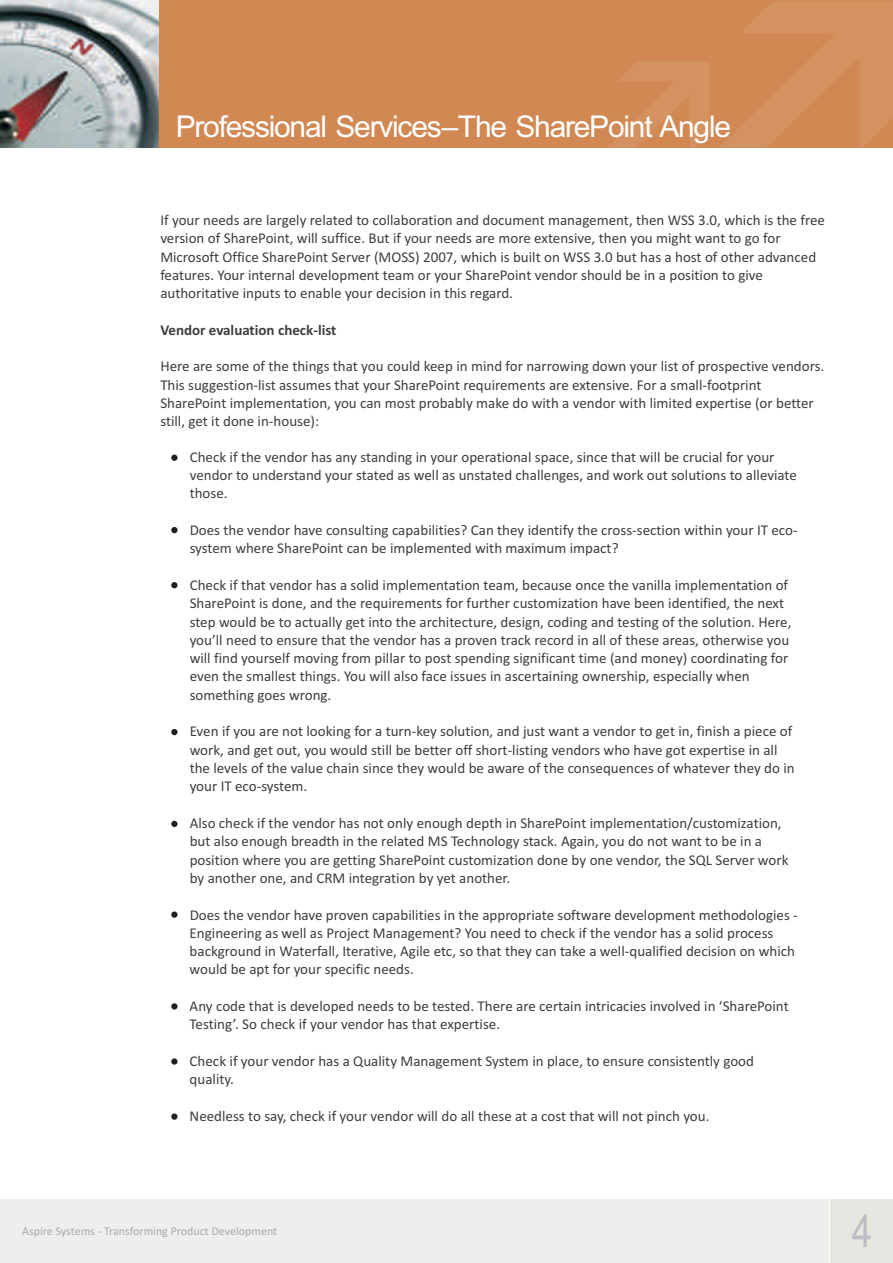
<style>
.page{position:relative;width:893px;height:1263px;background:#fff}
.page>*{position:absolute;margin:0;border:0;box-sizing:border-box;transform-origin:0 0}
.t1{font:45px "Arial Narrow";color:#bcbdc0}
.t2{font:30px "Arial";letter-spacing:-.04em;color:#fff}
.t3{font:15px/18.3px "Calibri";color:#3e3e3f}
.t4{font:700 15px "Calibri";color:#3e3e3f}
.t5{font:12px "Calibri";color:#a8a9ad}
</style>
<div class="page">
<img style="left:0;top:0;width:158px;height:148px">
<div style="left:0;top:1199px;width:893px;height:64px;background:#edefed"></div>
<div style="left:160px;top:0;width:733px;height:148px;background:#d18853"></div>
<svg style="left:607px;top:2px;width:286px;height:146px"></svg>
<div style="left:829px;top:1199px;width:64px;height:64px;background:#e6e7e0"></div>
<hr style="left:829px;top:1199px;width:1px;height:64px;background:#fff">
<div style="left:171px;top:455px;width:7px;height:6px;background:#231f20;border-radius:50%"></div>
<div style="left:171px;top:527px;width:7px;height:6px;background:#231f20;border-radius:50%"></div>
<div style="left:171px;top:582px;width:7px;height:6px;background:#231f20;border-radius:50%"></div>
<div style="left:171px;top:729px;width:7px;height:6px;background:#231f20;border-radius:50%"></div>
<div style="left:171px;top:821px;width:7px;height:6px;background:#231f20;border-radius:50%"></div>
<svg style="left:171px;top:911px;width:7px;height:7px"></svg>
<div style="left:171px;top:1003px;width:7px;height:6px;background:#231f20;border-radius:50%"></div>
<svg style="left:171px;top:1058px;width:7px;height:7px"></svg>
<svg style="left:171px;top:1113px;width:7px;height:7px"></svg>
<h2 class="t2" style="left:176px;top:115px;width:557px">Professional Services –The SharePoint Angle</h2>
<p class="t3" style="left:160px;top:212px;width:666px">If your needs are largely related to collaboration and document management, then WSS 3.0, which is the free version of SharePoint, will suffice. But if your needs are more extensive, then you might want to go for Microsoft Office SharePoint Server (MOSS) 2007, which is built on WSS 3.0 but has a host of other advanced features. Your internal development team or your SharePoint vendor should be in a position to give authoritative inputs to enable your decision in this regard.</p>
<p class="t4" style="left:160px;top:323px;width:178px">Vendor evaluation check-list</p>
<p class="t3" style="left:160px;top:358px;width:665px">Here are some of the things that you could keep in mind for narrowing down your list of prospective vendors.<br>This suggestion-list assumes that your SharePoint requirements are extensive. For a small-footprint SharePoint implementation, you can most probably make do with a vendor with limited expertise (or better still, get it done in-house):</p>
<p class="t3" style="left:190px;top:449px;width:609px">Check if the vendor has any standing in your operational space, since that will be crucial for your vendor to understand your stated as well as unstated challenges, and work out solutions to alleviate those.</p>
<p class="t3" style="left:190px;top:522px;width:609px">Does the vendor have consulting capabilities? Can they identify the cross-section within your IT eco&shy;system where SharePoint can be implemented with maximum impact?</p>
<p class="t3" style="left:190px;top:577px;width:603px">Check if that vendor has a solid implementation team, because once the vanilla implementation of SharePoint is done, and the requirements for further customization have been identified, the next step would be to actually get into the architecture, design, coding and testing of the solution. Here, you’ll need to ensure that the vendor has a proven track record in all of these areas, otherwise you will find yourself moving from pillar to post spending significant time (and money) coordinating for even the smallest things. You will also face issues in ascertaining ownership, especially when something goes wrong.</p>
<p class="t3" style="left:190px;top:723px;width:606px">Even if you are not looking for a turn-key solution, and just want a vendor to get in, finish a piece of work, and get out, you would still be better off short-listing vendors who have got expertise in all the levels of the value chain since they would be aware of the consequences of whatever they do in your IT eco-system.</p>
<p class="t3" style="left:190px;top:815px;width:600px">Also check if the vendor has not only enough depth in SharePoint implementation/customization, but also enough breadth in the related MS Technology stack. Again, you do not want to be in a position where you are getting SharePoint customization done by one vendor, the SQL Server work by another one, and CRM integration by yet another.</p>
<p class="t3" style="left:190px;top:907px;width:610px">Does the vendor have proven capabilities in the appropriate software development methodologies - Engineering as well as Project Management? You need to check if the vendor has a solid process background in Waterfall, Iterative, Agile etc, so that they can take a well-qualified decision on which would be apt for your specific needs.</p>
<p class="t3" style="left:190px;top:998px;width:601px">Any code that is developed needs to be tested. There are certain intricacies involved in ‘SharePoint<br>Testing’. So check if your vendor has that expertise.</p>
<p class="t3" style="left:190px;top:1053px;width:566px">Check if your vendor has a Quality Management System in place, to ensure consistently good quality.</p>
<p class="t3" style="left:190px;top:1108px;width:521px">Needless to say, check if your vendor will do all these at a cost that will not pinch you.</p>
<p class="t5" style="left:22px;top:1226px;width:257px">Aspire Systems - Transforming Product Development</p>
<h1 class="t1" style="left:852px;top:1214px;width:22px">4</h1>
</div>
